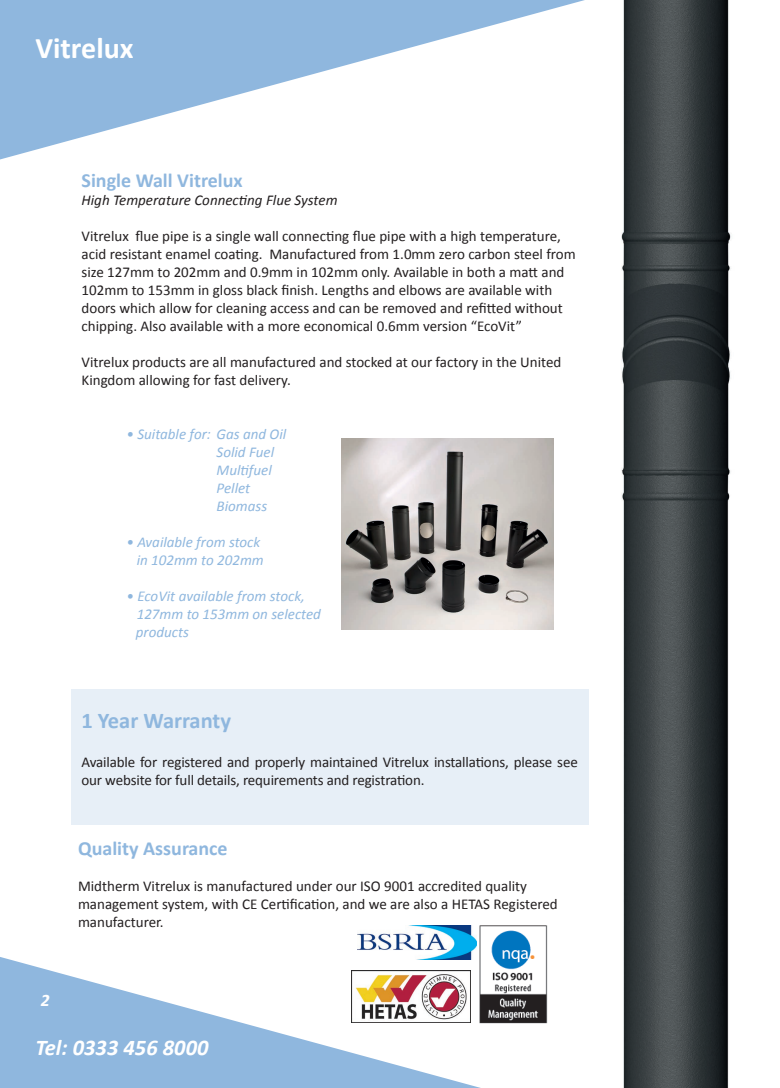
<style>
.page{position:relative;width:780px;height:1088px;background:#fff}
.page>*{position:absolute;margin:0;border:0;box-sizing:border-box;transform-origin:0 0}
.t1{font:700 30px "Calibri";color:#fff}
.t2{font:italic 700 22.5px "Calibri";color:#fff}
.t3{font:700 22.5px "Calibri";color:#8fb7de}
.t4{font:700 20px "Calibri";color:#8fb7de}
.t5{font:italic 700 17.5px "Calibri";color:#fff}
.t6{font:15px/18px "Calibri";color:#231f20}
.t7{font:italic 15px/18px "Calibri";color:#8fb7de;text-align:right}
.t8{font:italic 15px "Calibri";color:#231f20}
</style>
<div class="page">
<svg style="left:0;top:957px;width:481px;height:131px;fill:#8fb7de"></svg>
<svg style="left:0;top:0;width:585px;height:159px"></svg>
<div style="left:71px;top:689px;width:517px;height:135px;background:#e7eff7"></div>
<img style="left:477px;top:925px;width:71px;height:101px">
<img style="left:351px;top:970px;width:119px;height:52px">
<img style="left:357px;top:926px;width:119px;height:33px">
<img style="left:621px;top:0;width:110px;height:1088px">
<img style="left:341px;top:438px;width:213px;height:191px">
<p class="t1" style="left:35px;top:29px;width:100px">Vitrelux</p>
<p class="t4" style="left:81px;top:167px;width:163px">Single Wall Vitrelux</p>
<p class="t8" style="left:81px;top:190px;width:257px">High Temperature Connecting Flue System</p>
<p class="t6" style="left:81px;top:227px;width:496px">Vitrelux flue pipe is a single wall connecting flue pipe with a high temperature, acid resistant enamel coating. Manufactured from 1.0mm zero carbon steel from size 127mm to 202mm and 0.9mm in 102mm only. Available in both a matt and 102mm to 153mm in gloss black finish. Lengths and elbows are available with doors which allow for cleaning access and can be removed and refitted without chipping. Also available with a more economical 0.6mm version “EcoVit”</p>
<p class="t6" style="left:81px;top:353px;width:481px">Vitrelux products are all manufactured and stocked at our factory in the United<br>Kingdom allowing for fast delivery.</p>
<p class="t7" style="left:126px;top:424px;width:161px">• Suitable for: Gas and Oil</p>
<p class="t7" style="left:216px;top:442px;width:59px">Solid Fuel</p>
<p class="t7" style="left:216px;top:460px;width:57px">Multifuel</p>
<p class="t7" style="left:216px;top:478px;width:35px">Pellet</p>
<p class="t7" style="left:216px;top:496px;width:52px">Biomass</p>
<p class="t7" style="left:126px;top:532px;width:139px">• Available from stock in 102mm to 202mm</p>
<p class="t7" style="left:126px;top:586px;width:180px">• EcoVit available from stock,</p>
<p class="t7" style="left:136px;top:604px;width:187px;text-align:left">127mm to 153mm on selected products</p>
<p class="t3" style="left:81px;top:706px;width:151px">1 Year Warranty</p>
<p class="t6" style="left:81px;top:753px;width:498px">Available for registered and properly maintained Vitrelux installations, please see our website for full details, requirements and registration.</p>
<p class="t5" style="left:41px;top:989px;width:10px">2</p>
<p class="t4" style="left:78px;top:836px;width:151px">Quality Assurance</p>
<p class="t6" style="left:78px;top:877px;width:481px">Midtherm Vitrelux is manufactured under our ISO 9001 accredited quality management system, with CE Certification, and we are also a HETAS Registered manufacturer.</p>
<p class="t2" style="left:35px;top:1033px;width:174px">Tel: 0333 456 8000</p>
</div>
